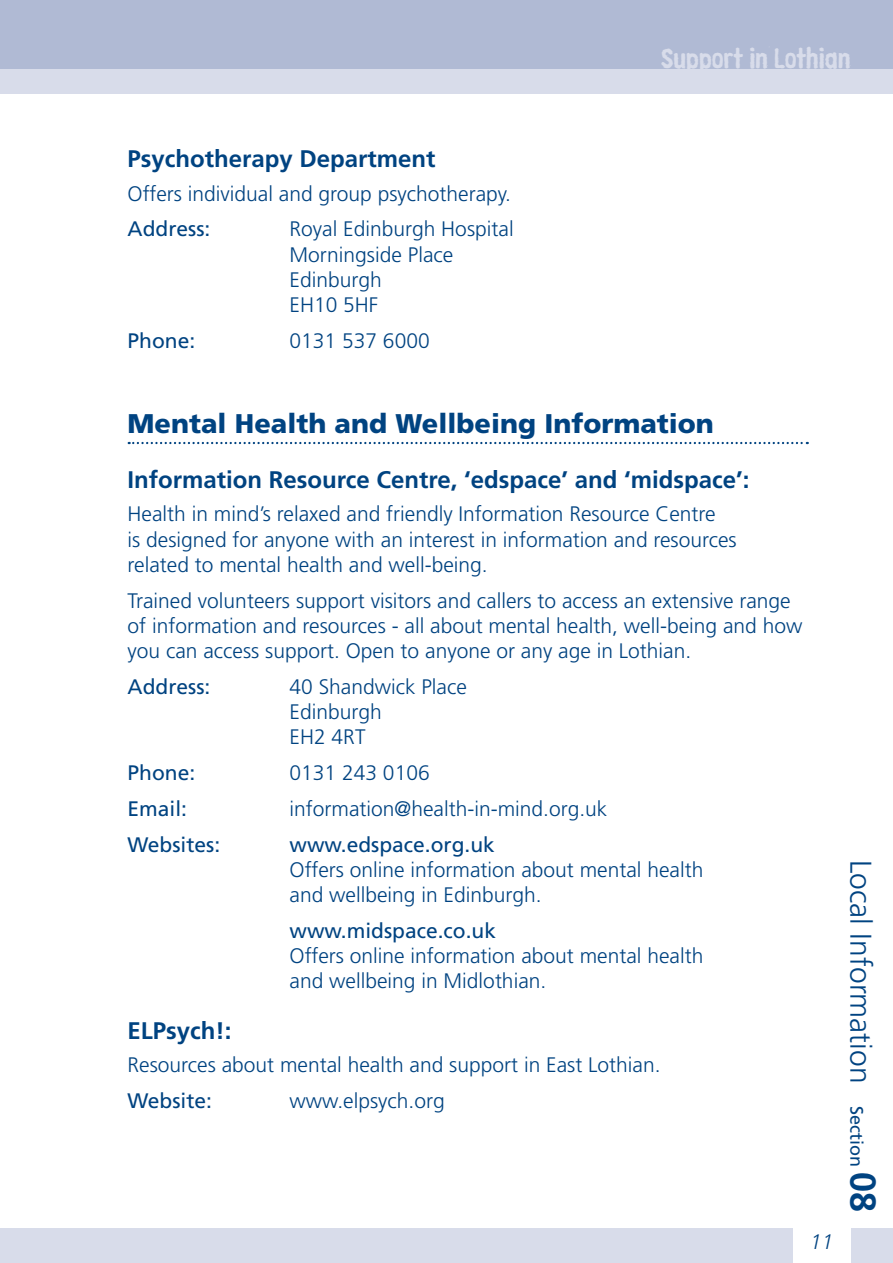
<style>
.page{position:relative;width:893px;height:1263px;background:#fff}
.page>*{position:absolute;margin:0;border:0;box-sizing:border-box;transform-origin:0 0}
.t1{font:300 30px "Frutiger LT";color:#004381}
.t2{font:900 27px "Frutiger LT";color:#004381}
.t3{font:27px "Linotype Russisch Brot Eat Text";letter-spacing:-.005em;color:#d8dcea}
.t4{font:700 24px "Frutiger LT";color:#004381}
.t5{font:300 21px/25.2px "Frutiger LT";color:#004381}
.t6{font:21px "Frutiger LT";color:#004381}
.t7{font:italic 300 21px "Frutiger LT";color:#004381}
.s1{font-weight:400;font-size:18px}
.s2{font-weight:700;font-size:36px}
</style>
<div class="page">
<div style="left:0;top:68px;width:893px;height:26px;background:#d8dcea"></div>
<div style="left:0;top:1229px;width:893px;height:34px;background:#d8dcea"></div>
<div style="left:0;top:0;width:893px;height:68px;background:#b0bad4"></div>
<div style="left:793px;top:1229px;width:57px;height:34px;background:#fff"></div>
<svg style="left:129px;top:442px;width:679px;height:2px"></svg>
<p class="t4" style="left:128px;top:144px;width:310px">Psychotherapy Department</p>
<p class="t5" style="left:128px;top:181px;width:385px">Offers individual and group psychotherapy.</p>
<p class="t6" style="left:128px;top:217px;width:84px">Address:</p>
<p class="t5" style="left:290px;top:217px;width:226px">Royal Edinburgh Hospital<br>Morningside Place<br>Edinburgh<br>EH10 5HF</p>
<p class="t6" style="left:128px;top:328px;width:69px">Phone:</p>
<p class="t5" style="left:290px;top:328px;width:142px">0131 537 6000</p>
<p class="t3" style="left:661px;top:40px;width:191px">Support in Lothian</p>
<p class="t2" style="left:128px;top:408px;width:588px">Mental Health and Wellbeing Information</p>
<p class="t4" style="left:128px;top:465px;width:623px">Information Resource Centre, ‘edspace’ and ‘midspace’:</p>
<p class="t5" style="left:128px;top:502px;width:611px">Health in mind’s relaxed and friendly Information Resource Centre<br>is designed for anyone with an interest in information and resources related to mental health and well-being.</p>
<p class="t5" style="left:128px;top:588px;width:676px">Trained volunteers support visitors and callers to access an extensive range of information and resources - all about mental health, well-being and how you can access support. Open to anyone or any age in Lothian.</p>
<p class="t6" style="left:128px;top:674px;width:84px">Address:</p>
<p class="t5" style="left:290px;top:674px;width:179px">40 Shandwick Place<br>Edinburgh<br>EH2 4RT</p>
<p class="t6" style="left:128px;top:760px;width:69px">Phone:</p>
<p class="t5" style="left:290px;top:760px;width:142px">0131 243 0106</p>
<p class="t6" style="left:128px;top:796px;width:61px">Email:</p>
<p class="t5" style="left:290px;top:796px;width:319px">information@health-in-mind.org.uk</p>
<p class="t6" style="left:128px;top:832px;width:94px">Websites:</p>
<p class="t6" style="left:290px;top:832px;width:207px">www.edspace.org.uk</p>
<p class="t5" style="left:290px;top:857px;width:415px">Offers online information about mental health and wellbeing in Edinburgh.</p>
<p class="t6" style="left:290px;top:918px;width:208px">www.midspace.co.uk</p>
<p class="t5" style="left:290px;top:944px;width:415px">Offers online information about mental health and wellbeing in Midlothian.</p>
<p class="t4" style="left:128px;top:1016px;width:106px">ELPsych!:</p>
<p class="t5" style="left:128px;top:1053px;width:534px">Resources about mental health and support in East Lothian.</p>
<p class="t6" style="left:128px;top:1088px;width:86px">Website:</p>
<p class="t5" style="left:290px;top:1088px;width:157px">www.elpsych.org</p>
<p class="t7" style="left:810px;top:1230px;width:25px">11</p>
<h1 class="t1" style="left:878px;top:860px;width:353px;rotate:90deg">Local Information <span class="s1">Section</span> <span class="s2">08</span></h1>
</div>
